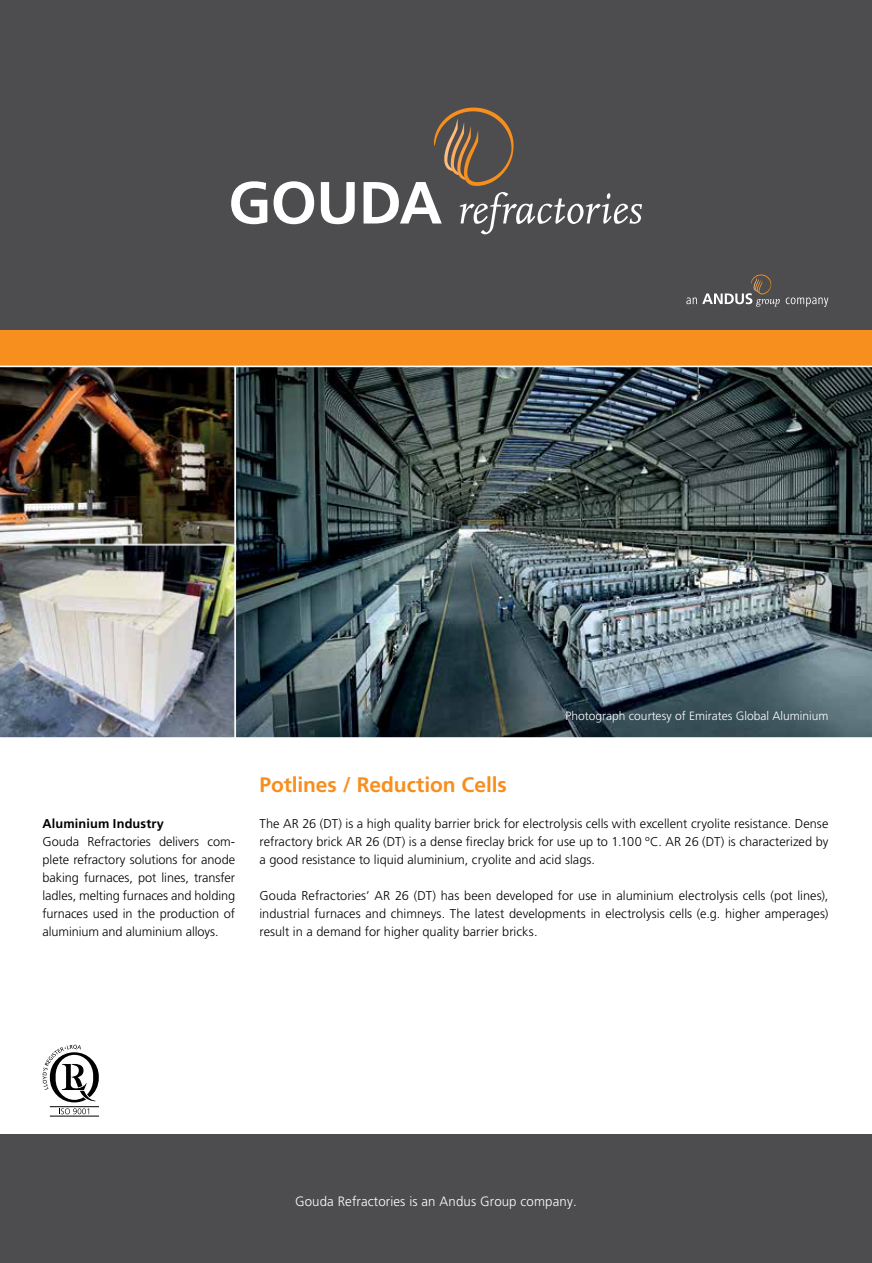
<style>
.page{position:relative;width:872px;height:1263px;background:#fff}
.page>*{position:absolute;margin:0;border:0;box-sizing:border-box;transform-origin:0 0}
.t1{font:700 21px "Frutiger";letter-spacing:-.005em;color:#f78f1e}
.t2{font:300 13.5px "Frutiger";letter-spacing:.01em;color:#fff}
.t3{font:300 12.75px/18px "Frutiger";color:#000;text-align:justify}
.t4{font:700 12.75px "Frutiger";letter-spacing:.01em;color:#000}
.t5{font:300 12px "Frutiger";color:#fff}
</style>
<div class="page">
<div style="left:0;top:1134px;width:872px;height:129px;background:#4d4d4f"></div>
<div style="left:0;top:0;width:872px;height:330px;background:#4d4d4f"></div>
<div style="left:0;top:330px;width:872px;height:36px;background:#f78f1e"></div>
<svg style="left:686px;top:274px;width:142px;height:33px"></svg>
<svg style="left:231px;top:181px;width:36px;height:43px"></svg>
<svg style="left:273px;top:181px;width:41px;height:43px"></svg>
<svg style="left:321px;top:182px;width:34px;height:42px"></svg>
<svg style="left:363px;top:108px;width:279px;height:126px"></svg>
<img style="left:235px;top:367px;width:637px;height:371px">
<svg style="left:43px;top:1045px;width:56px;height:57px"></svg>
<hr style="left:50px;top:1106px;width:49px;height:1px;background:#000">
<svg style="left:59px;top:1108px;width:30px;height:6px"></svg>
<hr style="left:50px;top:1116px;width:49px;height:1px;background:#000">
<img style="left:0;top:545px;width:235px;height:193px">
<img style="left:0;top:367px;width:235px;height:178px">
<p class="t4" style="left:43px;top:816px;width:123px">Aluminium Industry</p>
<p class="t3" style="left:43px;top:833px;width:194px">Gouda Refractories delivers com&shy;plete refractory solutions for anode baking furnaces, pot lines, transfer ladles, melting furnaces and holding furnaces used in the production of aluminium and aluminium alloys.</p>
<p class="t5" style="left:565px;top:709px;width:264px">Photograph courtesy of Emirates Global Aluminium</p>
<h1 class="t1" style="left:259px;top:772px;width:249px">Potlines / Reduction Cells</h1>
<p class="t3" style="left:259px;top:815px;width:570px">The AR 26 (DT) is a high quality barrier brick for electrolysis cells with excellent cryolite resistance. Dense refractory brick AR 26 (DT) is a dense fireclay brick for use up to 1.100 ºC. AR 26 (DT) is characterized by a good resistance to liquid aluminium, cryolite and acid slags.</p>
<p class="t3" style="left:259px;top:887px;width:570px">Gouda Refractories’ AR 26 (DT) has been developed for use in aluminium electrolysis cells (pot lines), industrial furnaces and chimneys. The latest developments in electrolysis cells (e.g. higher amperages) result in a demand for higher quality barrier bricks.</p>
<p class="t2" style="left:295px;top:1194px;width:283px">Gouda Refractories is an Andus Group company.</p>
</div>
